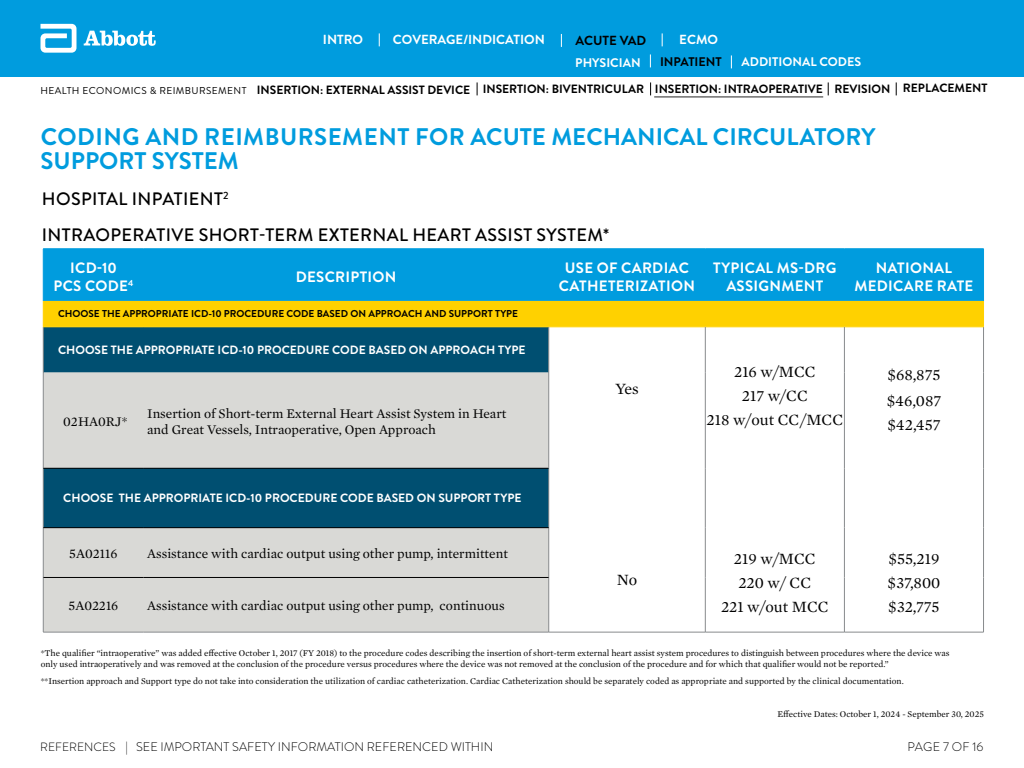
<style>
.page{position:relative;width:1024px;height:768px;background:#fff}
.page>*{position:absolute;margin:0;border:0;box-sizing:border-box;transform-origin:0 0}
.t1{font:700 24px/24px "Brandon Grotesque";color:#009cde}
.t2{font:500 18px/36px "Brandon Grotesque";letter-spacing:.02em;color:#000}
.t3{font:16px/24px "Mercury Text G1";color:#000;text-align:center}
.t4{font:700 15px/18px "Brandon Grotesque";letter-spacing:.02em;color:#fff;text-align:center}
.t5{font:13.5px/16.2px "Mercury Text G1";color:#000}
.t6{font:700 13.15px "Brandon Grotesque";color:#fff}
.t7{font:700 13.15px "Brandon Grotesque";color:#000}
.t8{font:300 12.5px "Brandon Grotesque";color:#000}
.t9{font:700 12.5px "Brandon Grotesque";color:#fff}
.t10{font:700 12.5px "Brandon Grotesque";color:#000}
.t11{font:700 12px "Brandon Grotesque";color:#000}
.t12{font:700 12px "Brandon Grotesque";color:#fff}
.t13{font:700 10px "Brandon Grotesque";color:#000}
.t14{font:9px/10.8px "Mercury Text G1";color:#000}
.s1{font-weight:400;font-size:10px}
.s2{font-size:12px}
</style>
<div class="page">
<div style="left:0;top:0;width:1024px;height:76px;background:#009cde"></div>
<svg style="left:41px;top:24px;width:36px;height:29px"></svg>
<svg style="left:84px;top:31px;width:72px;height:15px"></svg>
<svg style="left:379px;top:33px;width:1px;height:13px"></svg>
<svg style="left:561px;top:34px;width:1px;height:13px"></svg>
<svg style="left:662px;top:33px;width:1px;height:13px"></svg>
<svg style="left:896px;top:82px;width:1px;height:13px"></svg>
<svg style="left:650px;top:82px;width:1px;height:13px"></svg>
<svg style="left:477px;top:82px;width:1px;height:13px"></svg>
<svg style="left:828px;top:82px;width:1px;height:13px"></svg>
<svg style="left:650px;top:54px;width:1px;height:13px"></svg>
<svg style="left:731px;top:55px;width:1px;height:13px"></svg>
<hr style="left:654px;top:96px;width:169px;height:1px;background:#262626">
<div style="left:44px;top:250px;width:939px;height:51px;background:#009cde"></div>
<div style="left:43px;top:327px;width:506px;height:45px;background:#004f71"></div>
<svg style="left:550px;top:328px;width:433px;height:304px"></svg>
<div style="left:44px;top:372px;width:505px;height:260px;background:#d9d9d6"></div>
<div style="left:43px;top:468px;width:506px;height:60px;background:#004f71"></div>
<hr style="left:43px;top:327px;width:1px;height:45px;background:#888b8d">
<hr style="left:983px;top:327px;width:1px;height:45px;background:#888b8d">
<hr style="left:43px;top:372px;width:1px;height:96px;background:#888b8d">
<hr style="left:983px;top:372px;width:1px;height:96px;background:#888b8d">
<hr style="left:43px;top:468px;width:1px;height:60px;background:#888b8d">
<hr style="left:549px;top:468px;width:1px;height:60px;background:#888b8d">
<hr style="left:705px;top:468px;width:1px;height:60px;background:#888b8d">
<hr style="left:844px;top:468px;width:1px;height:60px;background:#888b8d">
<hr style="left:983px;top:468px;width:1px;height:60px;background:#888b8d">
<hr style="left:43px;top:528px;width:1px;height:49px;background:#888b8d">
<hr style="left:549px;top:528px;width:1px;height:49px;background:#888b8d">
<hr style="left:705px;top:528px;width:1px;height:49px;background:#888b8d">
<hr style="left:844px;top:528px;width:1px;height:49px;background:#888b8d">
<hr style="left:983px;top:528px;width:1px;height:49px;background:#888b8d">
<hr style="left:43px;top:577px;width:1px;height:55px;background:#888b8d">
<hr style="left:549px;top:577px;width:1px;height:55px;background:#888b8d">
<hr style="left:705px;top:577px;width:1px;height:55px;background:#888b8d">
<hr style="left:844px;top:577px;width:1px;height:55px;background:#888b8d">
<hr style="left:983px;top:577px;width:1px;height:55px;background:#888b8d">
<hr style="left:43px;top:632px;width:101px;height:1px;background:#888b8d">
<hr style="left:144px;top:632px;width:405px;height:1px;background:#888b8d">
<hr style="left:549px;top:632px;width:156px;height:1px;background:#888b8d">
<hr style="left:705px;top:632px;width:139px;height:1px;background:#888b8d">
<hr style="left:844px;top:632px;width:140px;height:1px;background:#888b8d">
<hr style="left:43px;top:468px;width:101px;height:1px;background:#000">
<hr style="left:144px;top:468px;width:405px;height:1px;background:#000">
<hr style="left:43px;top:528px;width:101px;height:1px;background:#000">
<hr style="left:144px;top:528px;width:405px;height:1px;background:#000">
<hr style="left:43px;top:577px;width:101px;height:1px;background:#000">
<hr style="left:144px;top:577px;width:405px;height:1px;background:#000">
<div style="left:43px;top:301px;width:941px;height:26px;background:#ffd100"></div>
<hr style="left:43px;top:327px;width:101px;height:1px;background:#ffd100">
<hr style="left:144px;top:327px;width:405px;height:1px;background:#ffd100">
<hr style="left:844px;top:327px;width:140px;height:1px;background:#ffd100">
<hr style="left:43px;top:249px;width:101px;height:1px;background:#009cde">
<hr style="left:43px;top:249px;width:1px;height:52px;background:#009cde">
<hr style="left:144px;top:249px;width:405px;height:1px;background:#009cde">
<hr style="left:549px;top:249px;width:156px;height:1px;background:#009cde">
<hr style="left:705px;top:249px;width:139px;height:1px;background:#009cde">
<hr style="left:844px;top:249px;width:140px;height:1px;background:#009cde">
<hr style="left:983px;top:249px;width:1px;height:52px;background:#009cde">
<hr style="left:549px;top:327px;width:156px;height:1px;background:#ffd100">
<hr style="left:705px;top:327px;width:139px;height:1px;background:#ffd100">
<hr style="left:549px;top:327px;width:1px;height:45px;background:#888b8d">
<hr style="left:844px;top:327px;width:1px;height:45px;background:#888b8d">
<hr style="left:549px;top:372px;width:1px;height:96px;background:#888b8d">
<hr style="left:844px;top:372px;width:1px;height:96px;background:#888b8d">
<hr style="left:705px;top:327px;width:1px;height:45px;background:#888b8d">
<hr style="left:705px;top:372px;width:1px;height:96px;background:#888b8d">
<h3 class="t6" style="left:323px;top:30px;width:42px">INTRO</h3>
<h3 class="t6" style="left:393px;top:30px;width:153px">COVERAGE/INDICATION</h3>
<h3 class="t7" style="left:575px;top:31px;width:72px">ACUTE VAD</h3>
<h3 class="t6" style="left:679px;top:30px;width:40px">ECMO</h3>
<h3 class="t9" style="left:575px;top:54px;width:67px">PHYSICIAN</h3>
<h3 class="t10" style="left:660px;top:53px;width:63px">INPATIENT</h3>
<h3 class="t9" style="left:742px;top:53px;width:121px">ADDITIONAL CODES</h3>
<h3 class="t11" style="left:40px;top:80px;width:948px"><span class="s1">HEALTH ECONOMICS &amp; REIMBURSEMENT</span> INSERTION: EXTERNAL ASSIST DEVICE INSERTION: BIVENTRICULAR INSERTION: INTRAOPERATIVE REVISION REPLACEMENT</h3>
<h1 class="t1" style="left:41px;top:125px;width:836px">CODING AND REIMBURSEMENT FOR ACUTE MECHANICAL CIRCULATORY<br>SUPPORT SYSTEM</h1>
<h2 class="t2" style="left:42px;top:181px;width:569px">HOSPITAL INPATIENT<sup>2<br></sup>INTRAOPERATIVE SHORT-TERM EXTERNAL HEART ASSIST SYSTEM*</h2>
<h3 class="t4" style="left:54px;top:259px;width:81px">ICD-10<br>PCS CODE<sup>4</sup></h3>
<h3 class="t4" style="left:296px;top:268px;width:102px">DESCRIPTION</h3>
<h3 class="t4" style="left:559px;top:259px;width:138px">USE OF CARDIAC<br>CATHETERIZATION</h3>
<h3 class="t4" style="left:713px;top:259px;width:125px">TYPICAL MS-DRG<br>ASSIGNMENT</h3>
<h3 class="t4" style="left:854px;top:259px;width:121px">NATIONAL<br>MEDICARE RATE</h3>
<p class="t13" style="left:58px;top:307px;width:461px">CHOOSE THE APPROPRIATE ICD-10 PROCEDURE CODE BASED ON APPROACH AND SUPPORT TYPE</p>
<h3 class="t12" style="left:58px;top:341px;width:469px">CHOOSE THE APPROPRIATE ICD-10 PROCEDURE CODE BASED ON APPROACH TYPE</h3>
<h3 class="t3" style="left:615px;top:376px;width:25px">Yes</h3>
<h3 class="t3" style="left:707px;top:359px;width:138px">216 w/MCC<br>217 w/CC<br>218 w/out CC/MCC</h3>
<h3 class="t3" style="left:887px;top:361px;width:56px;line-height:25.5px;text-align:left">$68,875 $46,087</h3>
<h3 class="t5" style="left:147px;top:404px;width:361px">Insertion of Short-term External Heart Assist System in Heart and Great Vessels, Intraoperative, Open Approach</h3>
<h3 class="t5" style="left:63px;top:412px;width:66px">02HA0RJ*</h3>
<h3 class="t3" style="left:887px;top:411px;width:55px">$42,457</h3>
<h3 class="t12" style="left:63px;top:490px;width:460px">CHOOSE THE APPROPRIATE ICD-10 PROCEDURE CODE BASED ON SUPPORT TYPE</h3>
<h3 class="t5" style="left:69px;top:545px;width:50px">5A02116</h3>
<h3 class="t5" style="left:147px;top:545px;width:362px">Assistance with cardiac output using other pump, intermittent</h3>
<h3 class="t3" style="left:721px;top:546px;width:109px">219 w/MCC<br>220 w/ CC<br>221 w/out MCC</h3>
<h3 class="t3" style="left:888px;top:546px;width:54px;text-align:left">$55,219 $37,800</h3>
<h3 class="t3" style="left:617px;top:567px;width:22px">No</h3>
<h3 class="t5" style="left:69px;top:597px;width:51px">5A02216</h3>
<h3 class="t5" style="left:147px;top:597px;width:359px">Assistance with cardiac output using other pump, continuous</h3>
<h3 class="t3" style="left:888px;top:594px;width:53px">$32,775</h3>
<p class="t14" style="left:41px;top:647px;width:910px">*The qualifier “intraoperative” was added effective October 1, 2017 (FY 2018) to the procedure codes describing the insertion of short-term external heart assist system procedures to distinguish between procedures where the device was only used intraoperatively and was removed at the conclusion of the procedure versus procedures where the device was not removed at the conclusion of the procedure and for which that qualifier would not be reported.”</p>
<p class="t14" style="left:41px;top:675px;width:864px">**Insertion approach and Support type do not take into consideration the utilization of cardiac catheterization. Cardiac Catheterization should be separately coded as appropriate and supported by the clinical documentation.</p>
<p class="t14" style="left:778px;top:708px;width:208px">Effective Dates: October 1, 2024 - September 30, 2025</p>
<h3 class="t8" style="left:40px;top:738px;width:455px"><span class="s2">REFERENCES</span> | SEE IMPORTANT SAFETY INFORMATION REFERENCED WITHIN</h3>
<h3 class="t8" style="left:908px;top:738px;width:77px">PAGE 7 OF 16</h3>
</div>
